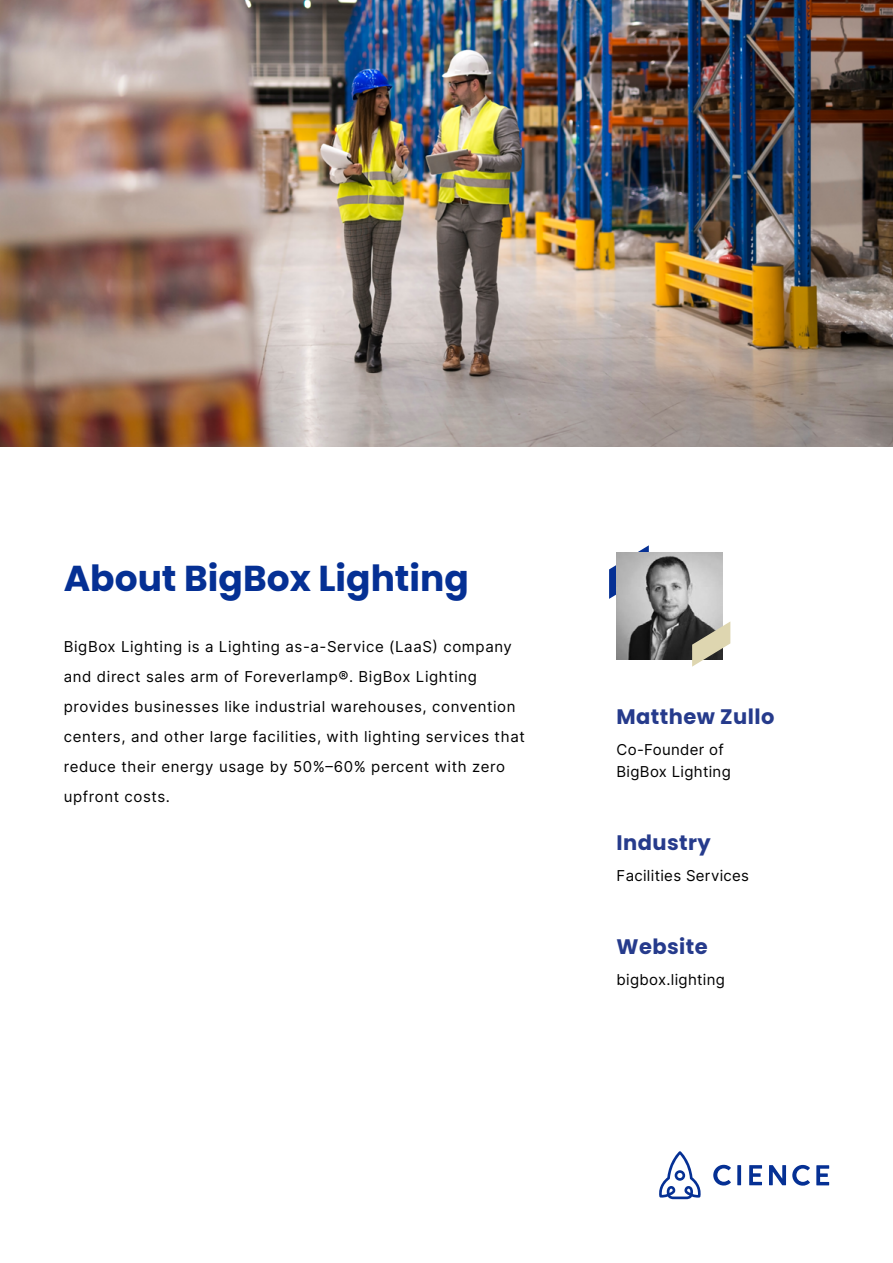
<style>
.page{position:relative;width:893px;height:1263px;background:#fff}
.page>*{position:absolute;margin:0;border:0;box-sizing:border-box;transform-origin:0 0}
.t1{font:700 36px "Poppins";color:#053094}
.t2{font:700 21px "Poppins";letter-spacing:.02em;color:#263b8c}
.t3{font:15px/30px "Inter";letter-spacing:.04em;color:#000}
.t4{font:15px/22.5px "Inter";letter-spacing:.02em;color:#000}
</style>
<div class="page">
<svg style="left:609px;top:545px;width:40px;height:54px"></svg>
<img style="left:0;top:0;width:893px;height:446px">
<svg style="left:713px;top:1165px;width:18px;height:20px"></svg>
<svg style="left:737px;top:1165px;width:4px;height:20px"></svg>
<svg style="left:749px;top:1165px;width:13px;height:20px"></svg>
<svg style="left:792px;top:1165px;width:18px;height:21px"></svg>
<svg style="left:816px;top:1165px;width:13px;height:20px"></svg>
<svg style="left:769px;top:1165px;width:17px;height:20px"></svg>
<svg style="left:659px;top:1151px;width:42px;height:48px"></svg>
<img style="left:617px;top:553px;width:106px;height:106px">
<svg style="left:692px;top:621px;width:38px;height:46px"></svg>
<h1 class="t1" style="left:64px;top:557px;width:407px">About BigBox Lighting</h1>
<p class="t3" style="left:64px;top:632px;width:463px">BigBox Lighting is a Lighting as-a-Service (LaaS) company and direct sales arm of Foreverlamp®. BigBox Lighting provides businesses like industrial warehouses, convention centers, and other large facilities, with lighting services that reduce their energy usage by 50%–60% percent with zero upfront costs.</p>
<h2 class="t2" style="left:617px;top:704px;width:159px">Matthew Zullo</h2>
<p class="t4" style="left:617px;top:738px;width:116px">Co-Founder of<br>BigBox Lighting</p>
<h2 class="t2" style="left:617px;top:830px;width:96px">Industry</h2>
<p class="t4" style="left:617px;top:863px;width:134px">Facilities Services</p>
<h2 class="t2" style="left:617px;top:934px;width:93px">Website</h2>
<p class="t4" style="left:617px;top:968px;width:110px">bigbox.lighting</p>
</div>
